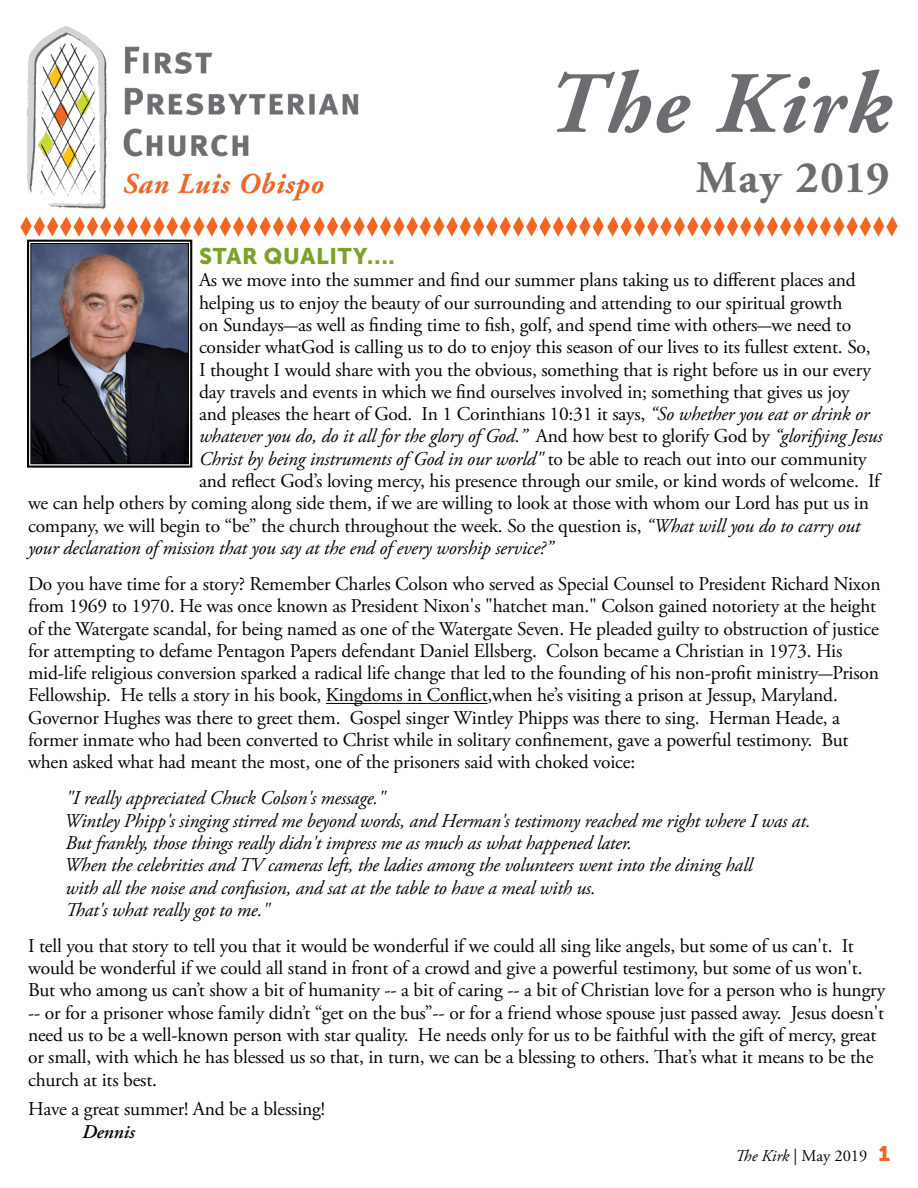
<style>
.page{position:relative;width:918px;height:1188px;background:#fff}
.page>*{position:absolute;margin:0;border:0;box-sizing:border-box;transform-origin:0 0}
.t1{font:italic 700 87px "Adobe Garamond Pro";letter-spacing:.035em;color:#6c6d70}
.t2{font:700 45px "Adobe Garamond Pro";letter-spacing:.03em;color:#6c6d70}
.t3{font:22.5px "Museo Sans 900";letter-spacing:.03em;color:#7ea029}
.t4{font:19.5px/22.4px "Adobe Garamond Pro";letter-spacing:-.01em;color:#040503}
.t5{font:italic 19.5px "Adobe Garamond Pro";letter-spacing:-.01em;color:#040503}
.t6{font:italic 600 19.5px "Adobe Garamond Pro";letter-spacing:-.01em;color:#040503}
.t7{font:16.5px "Adobe Garamond Pro";color:#040503}
.s1{font-style:italic}
.s2{font-style:normal}
.s3{font-family:"Museo Sans 900";font-size:21px;color:#f36421}
</style>
<div class="page">
<hr style="left:326px;top:703px;width:162px;height:1px;background:#040503">
<img style="left:27px;top:27px;width:332px;height:182px">
<svg style="left:20px;top:216px;width:878px;height:252px"></svg>
<p class="t1" style="left:546px;top:54px;width:346px">The Kirk</p>
<p class="t2" style="left:696px;top:151px;width:195px">May 2019</p>
<p class="t3" style="left:199px;top:243px;width:197px">STAR QUALITY….</p>
<p class="t4" style="left:199px;top:270px;width:658px">As we move into the summer and find our summer plans taking us to different places and</p>
<p class="t4" style="left:199px;top:292px;width:645px">helping us to enjoy the beauty of our surrounding and attending to our spiritual growth</p>
<p class="t4" style="left:199px;top:314px;width:654px">on Sundays-as well as finding time to fish, golf, and spend time with others-we need to</p>
<p class="t4" style="left:199px;top:337px;width:673px">consider whatGod is calling us to do to enjoy this season of our lives to its fullest extent. So,</p>
<p class="t4" style="left:199px;top:359px;width:673px">I thought I would share with you the obvious, something that is right before us in our every</p>
<p class="t4" style="left:199px;top:381px;width:652px">day travels and events in which we find ourselves involved in; something that gives us joy</p>
<p class="t4" style="left:199px;top:403px;width:672px">and pleases the heart of God. In 1 Corinthians 10:31 it says, <span class="s1">“So whether you eat or drink or</span></p>
<p class="t5" style="left:199px;top:425px;width:685px">whatever you do, do it all for the glory of God.” <span class="s2">And how best to glorify God by</span> “glorifying Jesus</p>
<p class="t5" style="left:199px;top:447px;width:669px">Christ by being instruments of God in our world" <span class="s2">to be able to reach out into our community</span></p>
<p class="t4" style="left:199px;top:470px;width:682px">and reflect God’s loving mercy, his presence through our smile, or kind words of welcome. If</p>
<p class="t4" style="left:28px;top:493px;width:842px">we can help others by coming along side them, if we are willing to look at those with whom our Lord has put us in</p>
<p class="t4" style="left:28px;top:515px;width:834px">company, we will begin to “be” the church throughout the week. So the question is, <span class="s1">“What will you do to carry out</span></p>
<p class="t5" style="left:28px;top:536px;width:526px">your declaration of mission that you say at the end of every worship service?”</p>
<p class="t4" style="left:28px;top:573px;width:854px">Do you have time for a story? Remember Charles Colson who served as Special Counsel to President Richard Nixon from 1969 to 1970. He was once known as President Nixon's "hatchet man." Colson gained notoriety at the height of the Watergate scandal, for being named as one of the Watergate Seven. He pleaded guilty to obstruction of justice for attempting to defame Pentagon Papers defendant Daniel Ellsberg. Colson became a Christian in 1973. His mid-life religious conversion sparked a radical life change that led to the founding of his non-profit ministry-Prison Fellowship. He tells a story in his book, Kingdoms in Conflict,when he’s visiting a prison at Jessup, Maryland.<br>Governor Hughes was there to greet them. Gospel singer Wintley Phipps was there to sing. Herman Heade, a former inmate who had been converted to Christ while in solitary confinement, gave a powerful testimony. But when asked what had meant the most, one of the prisoners said with choked voice:</p>
<p class="t5" style="left:66px;top:786px;width:321px">"I really appreciated Chuck Colson's message."</p>
<p class="t5" style="left:64px;top:809px;width:748px">Wintley Phipp's singing stirred me beyond words, and Herman's testimony reached me right where I was at.</p>
<p class="t5" style="left:66px;top:831px;width:568px">But frankly, those things really didn't impress me as much as what happened later.</p>
<p class="t5" style="left:64px;top:853px;width:690px">When the celebrities and TV cameras left, the ladies among the volunteers went into the dining hall</p>
<p class="t5" style="left:66px;top:876px;width:532px">with all the noise and confusion, and sat at the table to have a meal with us.</p>
<p class="t5" style="left:66px;top:898px;width:205px">That's what really got to me."</p>
<p class="t4" style="left:28px;top:935px;width:859px">I tell you that story to tell you that it would be wonderful if we could all sing like angels, but some of us can't. It would be wonderful if we could all stand in front of a crowd and give a powerful testimony, but some of us won't.<br>But who among us can’t show a bit of humanity -- a bit of caring -- a bit of Christian love for a person who is hungry -- or for a prisoner whose family didn’t “get on the bus”-- or for a friend whose spouse just passed away. Jesus doesn't need us to be a well-known person with star quality. He needs only for us to be faithful with the gift of mercy, great or small, with which he has blessed us so that, in turn, we can be a blessing to others. That’s what it means to be the church at its best.</p>
<p class="t4" style="left:28px;top:1098px;width:298px">Have a great summer! And be a blessing!</p>
<p class="t6" style="left:82px;top:1121px;width:54px">Dennis</p>
<p class="t7" style="left:735px;top:1146px;width:156px"><span class="s1">The Kirk</span> | May 2019 <span class="s3">1</span></p>
</div>
